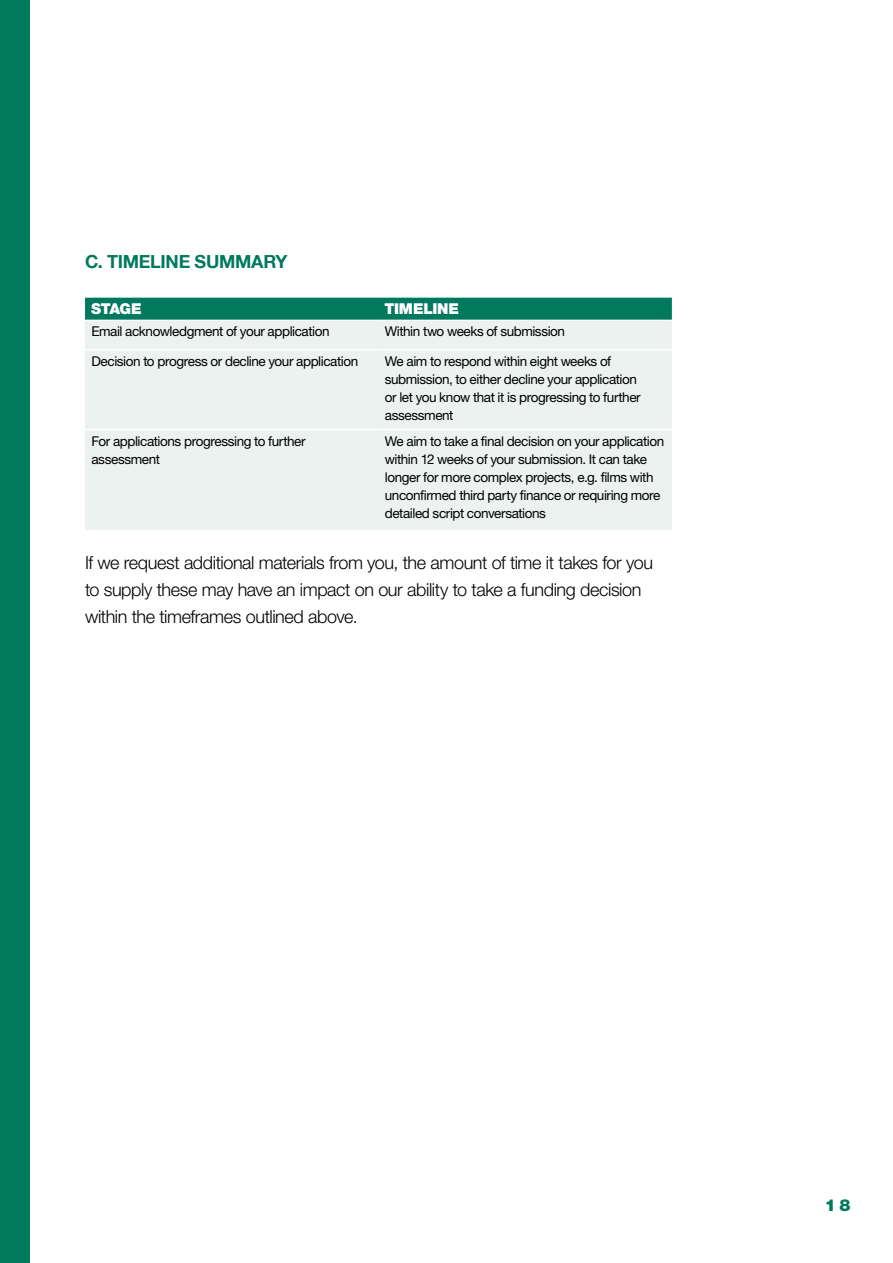
<style>
.page{position:relative;width:893px;height:1263px;background:#fff}
.page>*{position:absolute;margin:0;border:0;box-sizing:border-box;transform-origin:0 0}
.t1{font:300 18px/27px "Helvetica Neue LT Std";letter-spacing:-.02em;color:#000}
.t2{font:700 18px "Helvetica Neue LT";letter-spacing:-.015em;color:#00795d}
.t3{font:900 16.5px "Helvetica Neue LT Std";color:#00795d}
.t4{font:900 15px "Helvetica Neue LT Std";letter-spacing:-.01em;color:#fff}
.t5{font:13.5px/18px "Helvetica Neue LT Std";letter-spacing:-.03em;color:#000}
</style>
<div class="page">
<div style="left:0;top:0;width:30px;height:1263px;background:#00795d"></div>
<div style="left:85px;top:298px;width:587px;height:22px;background:#00795d"></div>
<div style="left:85px;top:321px;width:587px;height:209px;background:#ebf2f0"></div>
<hr style="left:85px;top:349px;width:293px;height:1px;background:#fff">
<hr style="left:378px;top:349px;width:294px;height:1px;background:#fff">
<hr style="left:85px;top:429px;width:293px;height:1px;background:#fff">
<hr style="left:378px;top:429px;width:294px;height:1px;background:#fff">
<h1 class="t2" style="left:85px;top:250px;width:204px">C. TIMELINE SUMMARY</h1>
<p class="t4" style="left:91px;top:300px;width:52px">STAGE</p>
<p class="t4" style="left:384px;top:300px;width:76px">TIMELINE</p>
<p class="t5" style="left:91px;top:322px;width:240px">Email acknowledgment of your application</p>
<p class="t5" style="left:385px;top:322px;width:182px">Within two weeks of submission</p>
<p class="t5" style="left:91px;top:352px;width:268px">Decision to progress or decline your application</p>
<p class="t5" style="left:385px;top:352px;width:257px">We aim to respond within eight weeks of submission, to either decline your application or let you know that it is progressing to further assessment</p>
<p class="t5" style="left:91px;top:431px;width:216px">For applications progressing to further assessment</p>
<p class="t5" style="left:385px;top:431px;width:281px">We aim to take a final decision on your application within 12 weeks of your submission. It can take longer for more complex projects, e.g. films with unconfirmed third party finance or requiring more detailed script conversations</p>
<h1 class="t1" style="left:85px;top:549px;width:570px">If we request additional materials from you, the amount of time it takes for you to supply these may have an impact on our ability to take a funding decision within the timeframes outlined above.</h1>
<p class="t3" style="left:825px;top:1196px;width:27px">18</p>
</div>
